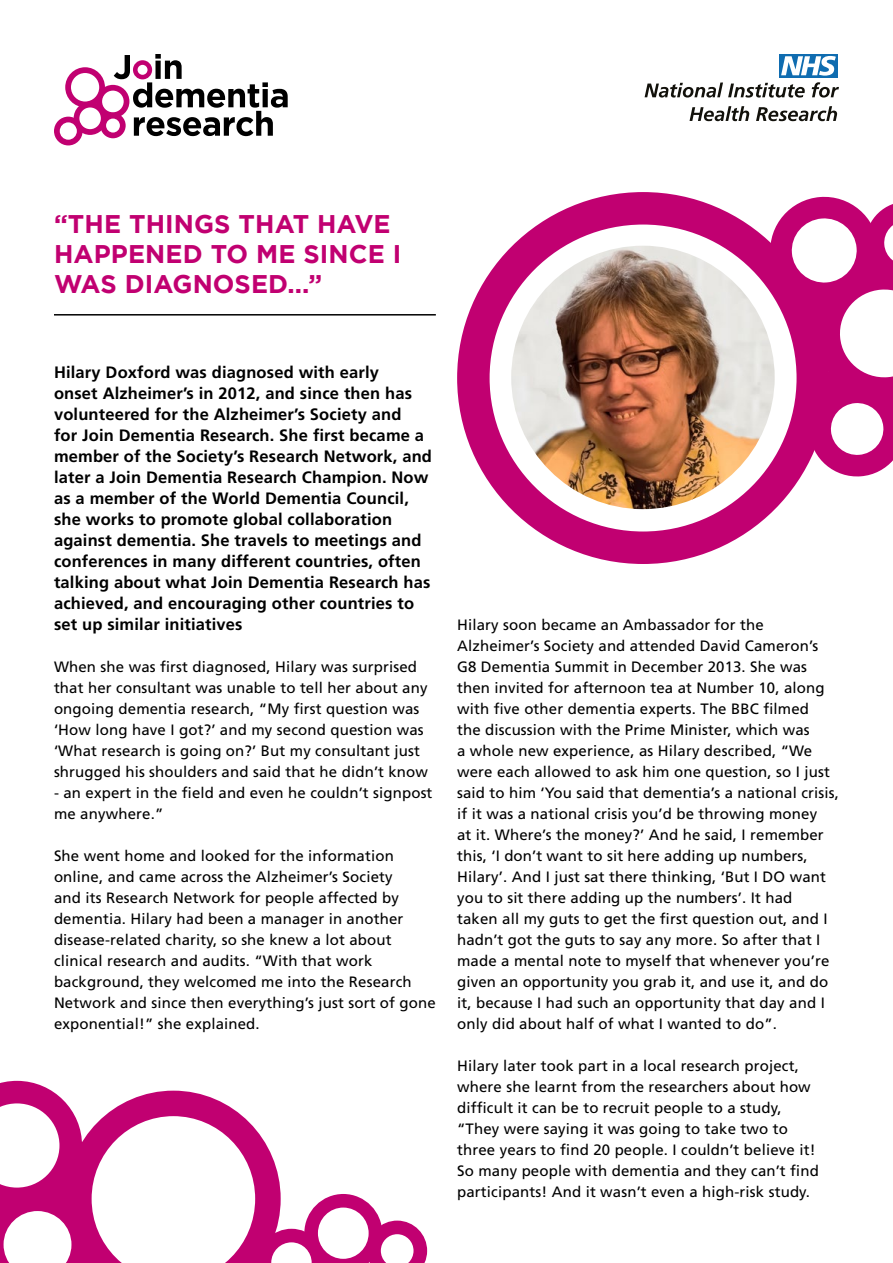
<style>
.page{position:relative;width:893px;height:1263px;background:#fff}
.page>*{position:absolute;margin:0;border:0;box-sizing:border-box;transform-origin:0 0}
.t1{font:700 25.5px/30px "Gotham";letter-spacing:.005em;color:#c10071}
.t2{font:700 16.5px/21px "Frutiger";letter-spacing:.01em;color:#000}
.t3{font:15px/21px "Frutiger";letter-spacing:.01em;color:#000}
</style>
<div class="page">
<svg style="left:54px;top:54px;width:234px;height:91px"></svg>
<svg style="left:645px;top:83px;width:160px;height:15px"></svg>
<svg style="left:812px;top:82px;width:27px;height:16px"></svg>
<svg style="left:689px;top:106px;width:60px;height:15px"></svg>
<svg style="left:756px;top:106px;width:81px;height:15px"></svg>
<div style="left:779px;top:54px;width:59px;height:24px;background:#0f6cb0"></div>
<svg style="left:781px;top:56px;width:55px;height:20px"></svg>
<div style="left:457px;top:192px;width:372px;height:372px;border:32px solid #c10071;border-radius:50%"></div>
<img style="left:511px;top:246px;width:264px;height:263px;border-radius:132px">
<svg style="left:768px;top:196px;width:125px;height:282px"></svg>
<hr style="left:54px;top:314px;width:382px;height:2px;background:#000">
<svg style="left:0;top:1080px;width:427px;height:183px"></svg>
<h1 class="t1" style="left:54px;top:208px;width:349px">“THE THINGS THAT HAVE<br>HAPPENED TO ME SINCE I<br>WAS DIAGNOSED...”</h1>
<p class="t2" style="left:54px;top:362px;width:380px">Hilary Doxford was diagnosed with early<br>onset Alzheimer’s in 2012, and since then has volunteered for the Alzheimer’s Society and<br>for Join Dementia Research. She first became a member of the Society’s Research Network, and later a Join Dementia Research Champion. Now as a member of the World Dementia Council, she works to promote global collaboration against dementia. She travels to meetings and conferences in many different countries, often talking about what Join Dementia Research has achieved, and encouraging other countries to set up similar initiatives</p>
<p class="t3" style="left:54px;top:656px;width:375px">When she was first diagnosed, Hilary was surprised that her consultant was unable to tell her about any ongoing dementia research, “My first question was ‘How long have I got?’ and my second question was ‘What research is going on?’ But my consultant just shrugged his shoulders and said that he didn’t know</p>
<p class="t3" style="left:54px;top:782px;width:380px">- an expert in the field and even he couldn’t signpost me anywhere.”</p>
<p class="t3" style="left:54px;top:845px;width:383px">She went home and looked for the information online, and came across the Alzheimer’s Society<br>and its Research Network for people affected by dementia. Hilary had been a manager in another disease-related charity, so she knew a lot about clinical research and audits. “With that work background, they welcomed me into the Research Network and since then everything’s just sort of gone exponential!” she explained.</p>
<p class="t3" style="left:457px;top:614px;width:383px">Hilary soon became an Ambassador for the Alzheimer’s Society and attended David Cameron’s G8 Dementia Summit in December 2013. She was then invited for afternoon tea at Number 10, along with five other dementia experts. The BBC filmed<br>the discussion with the Prime Minister, which was<br>a whole new experience, as Hilary described, “We were each allowed to ask him one question, so I just said to him ‘You said that dementia’s a national crisis, if it was a national crisis you’d be throwing money<br>at it. Where’s the money?’ And he said, I remember this, ‘I don’t want to sit here adding up numbers, Hilary’. And I just sat there thinking, ‘But I DO want you to sit there adding up the numbers’. It had<br>taken all my guts to get the first question out, and I hadn’t got the guts to say any more. So after that I made a mental note to myself that whenever you’re given an opportunity you grab it, and use it, and do it, because I had such an opportunity that day and I only did about half of what I wanted to do”.</p>
<p class="t3" style="left:457px;top:1055px;width:363px">Hilary later took part in a local research project, where she learnt from the researchers about how difficult it can be to recruit people to a study, “They were saying it was going to take two to three years to find 20 people. I couldn’t believe it!<br>So many people with dementia and they can’t find participants! And it wasn’t even a high-risk study.</p>
</div>
